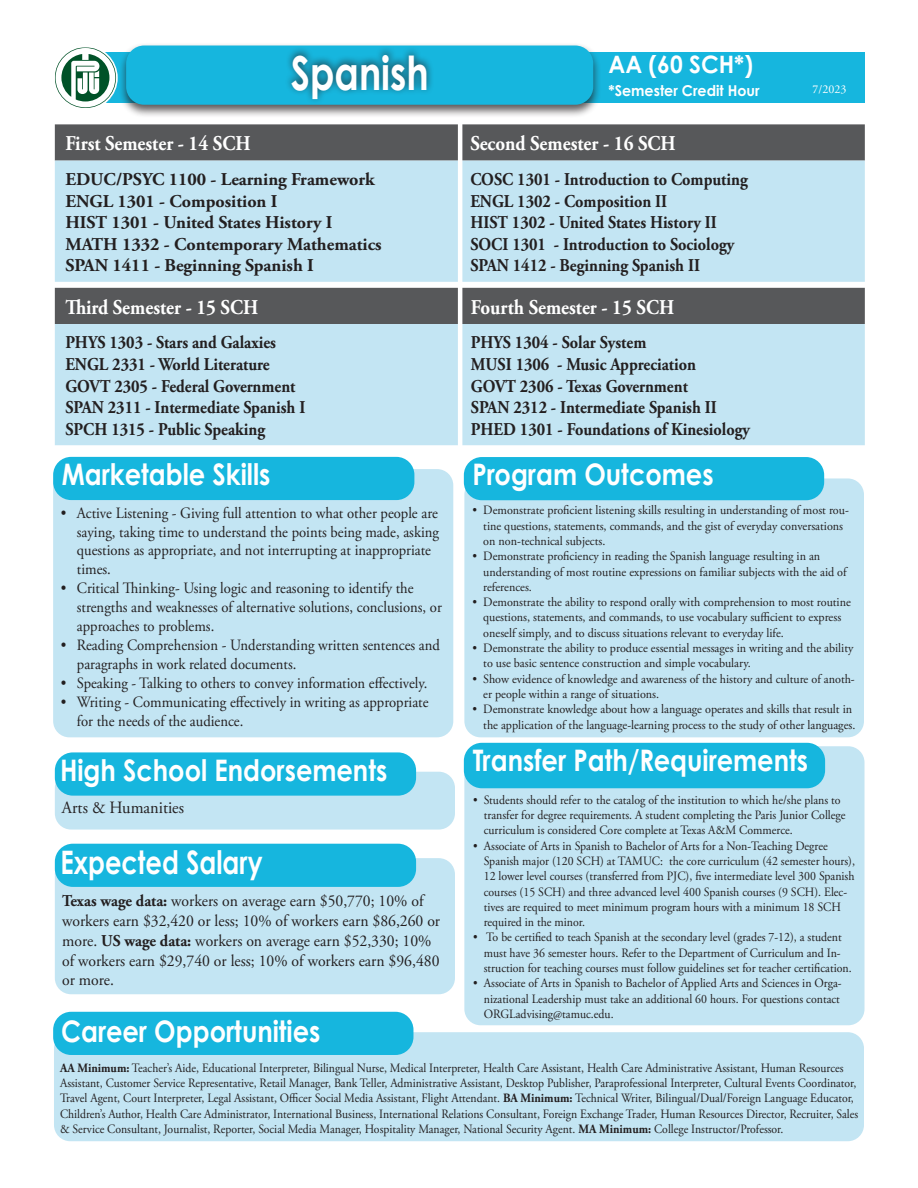
<style>
.page{position:relative;width:918px;height:1188px;background:#fff}
.page>*{position:absolute;margin:0;border:0;box-sizing:border-box;transform-origin:0 0}
.t1{font:700 46.8px "Century Gothic Pro";color:#fff;scale:.79 1}
.t2{font:700 32.4px "Century Gothic Pro";color:#fff;scale:.79 1}
.t3{font:700 29.7px "Century Gothic Pro";color:#fff;scale:.86 1}
.t4{font:700 24px "Century Gothic Pro";color:#fff;scale:.95 1}
.t5{font:700 21px "Adobe Garamond Pro";color:#fff;scale:.9 1}
.t6{font:700 18px/21.6px "Adobe Garamond Pro";color:#231f20;scale:.9 1}
.t7{font:700 18px/21.6px "Adobe Garamond Pro";color:#231f20}
.t8{font:17.25px "Adobe Garamond Pro";color:#231f20;scale:.95 1}
.t9{font:16.5px/19.8px "Adobe Garamond Pro";color:#231f20;scale:.95 1}
.t10{font:15.75px/18.9px "Adobe Garamond Pro";color:#231f20;scale:.93 1}
.t11{font:700 15px "Century Gothic Pro";color:#fff;scale:.95 1}
.t12{font:12.75px/15.3px "Adobe Garamond Pro";color:#231f20;scale:.93 1}
.t13{font:12.75px/15.3px "Adobe Garamond Pro";color:#231f20;scale:.95 1}
.t14{font:12.75px/15.3px "Adobe Garamond Pro";color:#231f20;scale:.92 1}
.t15{font:12px "Adobe Garamond Pro";color:#fff}
.s1{font-family:"Minion Pro"}
.s2{font-weight:700}
</style>
<div class="page">
<div style="left:55px;top:124px;width:810px;height:37px;background:#57585a"></div>
<div style="left:55px;top:161px;width:810px;height:121px;background:#c3e5f3"></div>
<div style="left:55px;top:288px;width:810px;height:36px;background:#57585a"></div>
<div style="left:55px;top:324px;width:810px;height:121px;background:#c3e5f3"></div>
<div style="left:464px;top:478px;width:400px;height:259px;background:#c3e5f3;border-radius:16px"></div>
<div style="left:54px;top:1032px;width:810px;height:109px;background:#c3e5f3;border-radius:16px"></div>
<hr style="left:458px;top:124px;width:4px;height:323px;background:#fff">
<div style="left:53px;top:469px;width:400px;height:268px;background:#c3e5f3;border-radius:16px"></div>
<div style="left:55px;top:772px;width:400px;height:58px;background:#c3e5f3;border-radius:16px"></div>
<div style="left:464px;top:746px;width:401px;height:279px;background:#c3e5f3;border-radius:16px"></div>
<div style="left:464px;top:457px;width:360px;height:43px;background:#16b6de;border-radius:18px"></div>
<div style="left:464px;top:743px;width:361px;height:45px;background:#16b6de;border-radius:18px"></div>
<div style="left:55px;top:858px;width:400px;height:136px;background:#c3e5f3;border-radius:16px"></div>
<div style="left:55px;top:844px;width:361px;height:43px;background:#16b6de;border-radius:18px"></div>
<div style="left:89px;top:52px;width:776px;height:51px;background:#16b6de"></div>
<div style="left:118px;top:43px;width:484px;height:75px;background:#231f20;opacity:.75"></div>
<div style="left:126px;top:46px;width:467px;height:59px;background:#16b6de;border-radius:18px"></div>
<div style="left:284px;top:45px;width:150px;height:60px;background:#231f20;opacity:.75"></div>
<div style="left:53px;top:46px;width:65px;height:64px;background:#fff;border-radius:50%"></div>
<div style="left:53px;top:457px;width:361px;height:43px;background:#16b6de;border-radius:18px"></div>
<div style="left:55px;top:752px;width:361px;height:44px;background:#16b6de;border-radius:18px"></div>
<div style="left:53px;top:1012px;width:360px;height:43px;background:#16b6de;border-radius:18px"></div>
<svg style="left:55px;top:47px;width:61px;height:61px"></svg>
<h1 class="t1" style="left:291px;top:44px;width:176px">Spanish</h1>
<h3 class="t4" style="left:608px;top:50px;width:154px">AA (60 SCH*)</h3>
<p class="t11" style="left:608px;top:81px;width:161px">*Semester Credit Hour</p>
<p class="t15" style="left:813px;top:82px;width:35px"><span class="s1">7/</span>2023</p>
<h3 class="t5" style="left:65px;top:131px;width:207px">First Semester - 14 SCH</h3>
<h3 class="t5" style="left:470px;top:131px;width:230px">Second Semester - 16 SCH</h3>
<h3 class="t7" style="left:65px;top:169px;width:318px">EDUC/PSYC 1100 - Learning Framework<br>ENGL 1301 - Composition I<br>HIST 1301 - United States History I<br>MATH 1332 - Contemporary Mathematics<br>SPAN 1411 - Beginning Spanish I</h3>
<h3 class="t6" style="left:470px;top:169px;width:310px">COSC 1301 - Introduction to Computing ENGL 1302 - Composition II<br>HIST 1302 - United States History II SOCI 1301 - Introduction to Sociology SPAN 1412 - Beginning Spanish II</h3>
<h3 class="t5" style="left:65px;top:295px;width:216px">Third Semester - 15 SCH</h3>
<h3 class="t5" style="left:471px;top:295px;width:227px">Fourth Semester - 15 SCH</h3>
<h3 class="t6" style="left:65px;top:332px;width:268px">PHYS 1303 - Stars and Galaxies<br>ENGL 2331 - World Literature<br>GOVT 2305 - Federal Government<br>SPAN 2311 - Intermediate Spanish I<br>SPCH 1315 - Public Speaking</h3>
<h3 class="t6" style="left:471px;top:332px;width:312px">PHYS 1304 - Solar System<br>MUSI 1306 - Music Appreciation<br>GOVT 2306 - Texas Government<br>SPAN 2312 - Intermediate Spanish II<br>PHED 1301 - Foundations of Kinesiology</h3>
<h3 class="t3" style="left:62px;top:456px;width:244px">Marketable Skills</h3>
<p class="t10" style="left:77px;top:504px;width:391px;text-indent:-16px">• Active Listening - Giving full attention to what other people are saying, taking time to understand the points being made, asking questions as appropriate, and not interrupting at inappropriate times.</p>
<p class="t10" style="left:77px;top:579px;width:394px;text-indent:-16px">• Critical Thinking- Using logic and reasoning to identify the strengths and weaknesses of alternative solutions, conclusions, or approaches to problems.</p>
<p class="t10" style="left:77px;top:636px;width:392px;text-indent:-16px">• Reading Comprehension - Understanding written sentences and paragraphs in work related documents.</p>
<p class="t10" style="left:61px;top:674px;width:396px">• Speaking - Talking to others to convey information effectively.</p>
<p class="t10" style="left:77px;top:693px;width:380px;text-indent:-16px">• Writing - Communicating effectively in writing as appropriate for the needs of the audience.</p>
<h3 class="t3" style="left:60px;top:751px;width:382px">High School Endorsements</h3>
<h3 class="t3" style="left:472px;top:456px;width:282px">Program Outcomes</h3>
<p class="t13" style="left:483px;top:503px;width:386px;text-indent:-11px">• Demonstrate proficient listening skills resulting in understanding of most rou&shy;tine questions, statements, commands, and the gist of everyday conversations on non-technical subjects.</p>
<p class="t13" style="left:483px;top:549px;width:384px;text-indent:-11px">• Demonstrate proficiency in reading the Spanish language resulting in an understanding of most routine expressions on familiar subjects with the aid of references.</p>
<p class="t13" style="left:483px;top:595px;width:388px;text-indent:-11px">• Demonstrate the ability to respond orally with comprehension to most routine questions, statements, and commands, to use vocabulary sufficient to express oneself simply, and to discuss situations relevant to everyday life.</p>
<p class="t13" style="left:483px;top:641px;width:391px;text-indent:-11px">• Demonstrate the ability to produce essential messages in writing and the ability to use basic sentence construction and simple vocabulary.</p>
<p class="t13" style="left:483px;top:671px;width:393px;text-indent:-11px">• Show evidence of knowledge and awareness of the history and culture of anoth&shy;er people within a range of situations.</p>
<p class="t13" style="left:472px;top:702px;width:405px;text-align:right">• Demonstrate knowledge about how a language operates and skills that result in the application of the language-learning process to the study of other languages.</p>
<h3 class="t3" style="left:473px;top:742px;width:391px">Transfer Path/Requirements</h3>
<h3 class="t8" style="left:62px;top:797px;width:130px">Arts &amp; Humanities</h3>
<p class="t12" style="left:484px;top:792px;width:390px;text-indent:-11px">• Students should refer to the catalog of the institution to which he/she plans to transfer for degree requirements. A student completing the Paris Junior College curriculum is considered Core complete at Texas A&amp;M Commerce.</p>
<p class="t12" style="left:484px;top:838px;width:401px;text-indent:-11px">• Associate of Arts in Spanish to Bachelor of Arts for a Non-Teaching Degree Spanish major (120 SCH) at TAMUC: the core curriculum (42 semester hours), 12 lower level courses (transferred from PJC), five intermediate level 300 Spanish courses (15 SCH) and three advanced level 400 Spanish courses (9 SCH). Elec&shy;tives are required to meet minimum program hours with a minimum 18 SCH required in the minor.</p>
<p class="t12" style="left:484px;top:930px;width:397px;text-indent:-11px">• To be certified to teach Spanish at the secondary level (grades 7-12), a student must have 36 semester hours. Refer to the Department of Curriculum and In&shy;struction for teaching courses must follow guidelines set for teacher certification.</p>
<p class="t12" style="left:484px;top:976px;width:386px;text-indent:-11px">• Associate of Arts in Spanish to Bachelor of Applied Arts and Sciences in Orga&shy;nizational Leadership must take an additional 60 hours. For questions contact<br>ORGLadvising@tamuc.edu.</p>
<h2 class="t2" style="left:60px;top:842px;width:257px">Expected Salary</h2>
<p class="t9" style="left:62px;top:892px;width:399px"><span class="s2">Texas wage data:</span> workers on average earn $50,770; 10% of workers earn $32,420 or less; 10% of workers earn $86,260 or more. <span class="s2">US wage data:</span> workers on average earn $52,330; 10% of workers earn $29,740 or less; 10% of workers earn $96,480 or more.</p>
<h3 class="t3" style="left:61px;top:1012px;width:303px">Career Opportunities</h3>
<p class="t14" style="left:60px;top:1060px;width:869px"><span class="s2">AA Minimum:</span> Teacher’s Aide, Educational Interpreter, Bilingual Nurse, Medical Interpreter, Health Care Assistant, Health Care Administrative Assistant, Human Resources Assistant, Customer Service Representative, Retail Manager, Bank Teller, Administrative Assistant, Desktop Publisher, Paraprofessional Interpreter, Cultural Events Coordinator, Travel Agent, Court Interpreter, Legal Assistant, Officer Social Media Assistant, Flight Attendant. <span class="s2">BA Minimum:</span> Technical Writer, Bilingual/Dual/Foreign Language Educator, Children’s Author, Health Care Administrator, International Business, International Relations Consultant, Foreign Exchange Trader, Human Resources Director, Recruiter, Sales &amp; Service Consultant, Journalist, Reporter, Social Media Manager, Hospitality Manager, National Security Agent. <span class="s2">MA Minimum:</span> College Instructor/Professor.</p>
</div>
